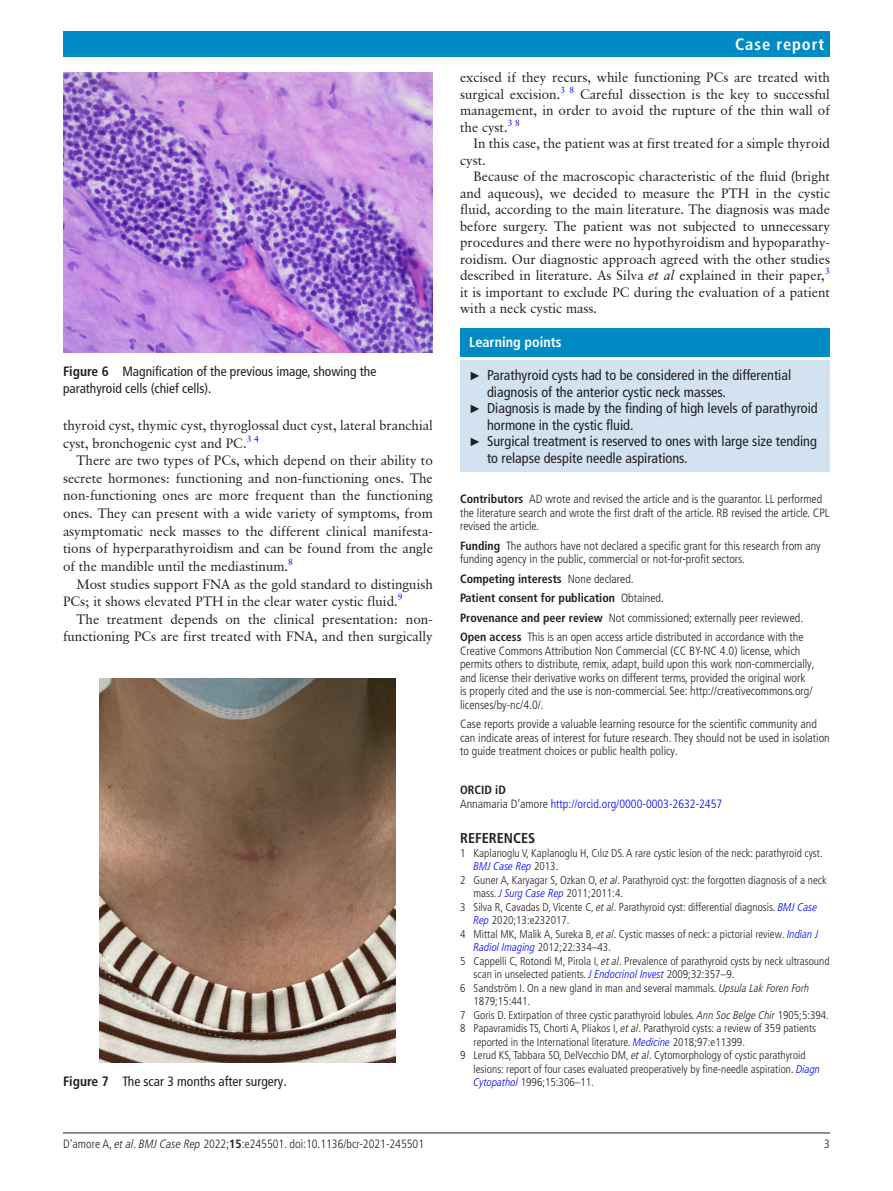
<style>
.page{position:relative;width:893px;height:1191px;background:#fff}
.page>*{position:absolute;margin:0;border:0;box-sizing:border-box;transform-origin:0 0}
.t1{font:700 condensed 16.5px "Frutiger LT Pro";letter-spacing:.055em;color:#fff}
.t2{font:condensed 14.25px "Frutiger LT Pro";color:#231f20}
.t3{font:700 condensed 14.25px "Frutiger LT Pro";color:#fff}
.t4{font:700 condensed 14.25px "Frutiger LT Std";color:#231f20}
.t5{font:13.5px/16.5px "Classical Garamond BT";color:#231f20}
.t6{font:condensed 13.5px/16.5px "Frutiger LT Pro";color:#231f20}
.t7{font:300 condensed 12px/13.5px "Frutiger LT Pro";color:#231f20}
.t8{font:300 condensed 12px/13.5px "Frutiger LT Pro";color:#00f}
.t9{font:300 condensed 11.25px "Frutiger LT Pro";color:#231f20}
.t10{font:italic 300 condensed 11.25px "Frutiger LT Pro";color:#00f}
.s1{font-weight:700}
.s2{font-style:italic}
.s3{font-family:"Arial";font-stretch:normal;font-size:12px}
.s4{font-weight:700;color:#231f20}
.s5{color:#231f20}
.s6{font-style:normal;color:#231f20}
.s7{font-style:italic;color:#00f}
</style>
<div class="page">
<hr style="left:63px;top:1132px;width:767px;height:1px;background:#231f20">
<div style="left:63px;top:31px;width:767px;height:25px;background:#008bc5"></div>
<div style="left:460px;top:328px;width:370px;height:28px;background:#008bc5"></div>
<div style="left:460px;top:360px;width:370px;height:112px;background:#d2e2f0"></div>
<img style="left:63px;top:72px;width:370px;height:280px">
<img style="left:100px;top:678px;width:296px;height:384px">
<p class="t6" style="left:63px;top:363px;width:315px"><span class="s1">Figure 6</span> Magnification of the previous image, showing the parathyroid cells (chief cells).</p>
<p class="t5" style="left:63px;top:416px;width:371px;line-height:17.5px">thyroid cyst, thymic cyst, thyroglossal duct cyst, lateral branchial cyst, bronchogenic cyst and PC.<sup>3</sup> <sup>4</sup></p>
<p class="t5" style="left:63px;top:451px;width:371px;line-height:17.5px;text-align:justify;text-indent:14px">There are two types of PCs, which depend on their ability to secrete hormones: functioning and non-functioning ones. The non-functioning ones are more frequent than the functioning ones. They can present with a wide variety of symptoms, from asymptomatic neck masses to the different clinical manifesta&shy;tions of hyperparathyroidism and can be found from the angle of the mandible until the mediastinum.<sup>8</sup></p>
<p class="t5" style="left:63px;top:575px;width:371px;line-height:17.5px;text-indent:14px">Most studies support FNA as the gold standard to distinguish<br>PCs; it shows elevated PTH in the clear water cystic fluid.<sup>9</sup></p>
<p class="t5" style="left:63px;top:610px;width:371px;line-height:17.5px;text-align:right">The treatment depends on the clinical presentation: non&shy;functioning PCs are first treated with FNA, and then surgically</p>
<p class="t6" style="left:63px;top:1073px;width:225px"><span class="s1">Figure 7</span> The scar 3 months after surgery.</p>
<p class="t1" style="left:735px;top:34px;width:91px">Case report</p>
<p class="t5" style="left:460px;top:69px;width:371px;text-align:justify">excised if they recurs, while functioning PCs are treated with surgical excision.<sup>3</sup> <sup>8</sup> Careful dissection is the key to successful management, in order to avoid the rupture of the thin wall of the cyst.<sup>3</sup> <sup>8</sup></p>
<p class="t5" style="left:460px;top:135px;width:371px;text-indent:14px">In this case, the patient was at first treated for a simple thyroid cyst.</p>
<p class="t5" style="left:460px;top:168px;width:371px;text-align:justify;text-indent:14px">Because of the macroscopic characteristic of the fluid (bright and aqueous), we decided to measure the PTH in the cystic fluid, according to the main literature. The diagnosis was made before surgery. The patient was not subjected to unnecessary procedures and there were no hypothyroidism and hypoparathy&shy;roidism. Our diagnostic approach agreed with the other studies described in literature. As Silva <span class="s2">et al</span> explained in their paper,<sup>3 </sup>it is important to exclude PC during the evaluation of a patient with a neck cystic mass.</p>
<p class="t3" style="left:469px;top:334px;width:94px">Learning points</p>
<p class="t2" style="left:469px;top:367px;width:324px"><span class="s3">►</span> Parathyroid cysts had to be considered in the differential</p>
<p class="t2" style="left:487px;top:383px;width:240px">diagnosis of the anterior cystic neck masses.</p>
<p class="t2" style="left:469px;top:400px;width:350px"><span class="s3">►</span> Diagnosis is made by the finding of high levels of parathyroid</p>
<p class="t2" style="left:487px;top:416px;width:148px">hormone in the cystic fluid.</p>
<p class="t2" style="left:469px;top:433px;width:349px"><span class="s3">►</span> Surgical treatment is reserved to ones with large size tending</p>
<p class="t2" style="left:487px;top:449px;width:202px">to relapse despite needle aspirations.</p>
<p class="t7" style="left:460px;top:492px;width:371px"><span class="s1">Contributors</span> AD wrote and revised the article and is the guarantor. LL performed the literature search and wrote the first draft of the article. RB revised the article. CPL revised the article.</p>
<p class="t7" style="left:460px;top:539px;width:362px"><span class="s1">Funding</span> The authors have not declared a specific grant for this research from any funding agency in the public, commercial or not-for-profit sectors.</p>
<p class="t7" style="left:460px;top:569px;width:345px;line-height:19.5px"><span class="s1">Competing interests</span> None declared.<br><span class="s1">Patient consent for publication</span> Obtained.<br><span class="s1">Provenance and peer review</span> Not commissioned; externally peer reviewed.<br><span class="s1">Open access</span> This is an open access article distributed in accordance with the</p>
<p class="t7" style="left:460px;top:644px;width:356px">Creative Commons Attribution Non Commercial (CC BY-NC 4.0) license, which permits others to distribute, remix, adapt, build upon this work non-commercially, and license their derivative works on different terms, provided the original work is properly cited and the use is non-commercial. See: http://creativecommons.org/ licenses/by-nc/4.0/.</p>
<p class="t7" style="left:460px;top:717px;width:371px">Case reports provide a valuable learning resource for the scientific community and can indicate areas of interest for future research. They should not be used in isolation to guide treatment choices or public health policy.</p>
<p class="t8" style="left:460px;top:783px;width:264px"><span class="s4">ORCID iD<br></span><span class="s5">Annamaria D’amore</span> http://orcid.org/0000-0003-2632-2457</p>
<p class="t4" style="left:460px;top:829px;width:77px">REFERENCES</p>
<p class="t9" style="left:460px;top:846px;width:364px">1 Kaplanoglu V, Kaplanoglu H, Cılız DS. A rare cystic lesion of the neck: parathyroid cyst.</p>
<p class="t10" style="left:474px;top:860px;width:86px">BMJ Case Rep <span class="s6">2013.</span></p>
<p class="t9" style="left:460px;top:873px;width:368px">2 Guner A, Karyagar S, Ozkan O, <span class="s2">et al</span>. Parathyroid cyst: the forgotten diagnosis of a neck</p>
<p class="t9" style="left:474px;top:887px;width:151px">mass. <span class="s7">J Surg Case Rep</span> 2011;2011:4.</p>
<p class="t9" style="left:460px;top:900px;width:359px">3 Silva R, Cavadas D, Vicente C, <span class="s2">et al</span>. Parathyroid cyst: differential diagnosis. <span class="s7">BMJ Case</span></p>
<p class="t9" style="left:474px;top:914px;width:98px"><span class="s7">Rep</span> 2020;13:e232017.</p>
<p class="t9" style="left:460px;top:927px;width:360px">4 Mittal MK, Malik A, Sureka B, <span class="s2">et al</span>. Cystic masses of neck: a pictorial review. <span class="s7">Indian J</span></p>
<p class="t9" style="left:474px;top:941px;width:139px"><span class="s7">Radiol Imaging</span> 2012;22:334–43.</p>
<p class="t9" style="left:460px;top:954px;width:371px">5 Cappelli C, Rotondi M, Pirola I, <span class="s2">et al</span>. Prevalence of parathyroid cysts by neck ultrasound</p>
<p class="t9" style="left:474px;top:968px;width:262px">scan in unselected patients. <span class="s7">J Endocrinol Invest</span> 2009;32:357–9.</p>
<p class="t9" style="left:460px;top:981px;width:351px">6 Sandström I. On a new gland in man and several mammals. <span class="s2">Upsula Lak Foren Forh</span></p>
<p class="t9" style="left:474px;top:995px;width:58px">1879;15:441.</p>
<p class="t9" style="left:460px;top:1008px;width:370px">7 Goris D. Extirpation of three cystic parathyroid lobules. <span class="s2">Ann Soc Belge Chir</span> 1905;5:394.</p>
<p class="t9" style="left:460px;top:1022px;width:358px">8 Papavramidis TS, Chorti A, Pliakos I, <span class="s2">et al</span>. Parathyroid cysts: a review of 359 patients</p>
<p class="t9" style="left:474px;top:1035px;width:273px">reported in the International literature. <span class="s7">Medicine</span> 2018;97:e11399.</p>
<p class="t9" style="left:460px;top:1049px;width:347px">9 Lerud KS, Tabbara SO, DelVecchio DM, <span class="s2">et al</span>. Cytomorphology of cystic parathyroid</p>
<p class="t9" style="left:474px;top:1062px;width:348px">lesions: report of four cases evaluated preoperatively by fine-needle aspiration. <span class="s7">Diagn</span></p>
<p class="t9" style="left:474px;top:1076px;width:122px"><span class="s7">Cytopathol</span> 1996;15:306–11.</p>
<p class="t7" style="left:63px;top:1136px;width:363px">D'amore A, <span class="s2">et al</span>. <span class="s2">BMJ Case Rep</span> 2022;<span class="s1">15</span>:e245501. doi:10.1136/bcr-2021-245501</p>
<p class="t7" style="left:824px;top:1136px;width:7px">3</p>
</div>
